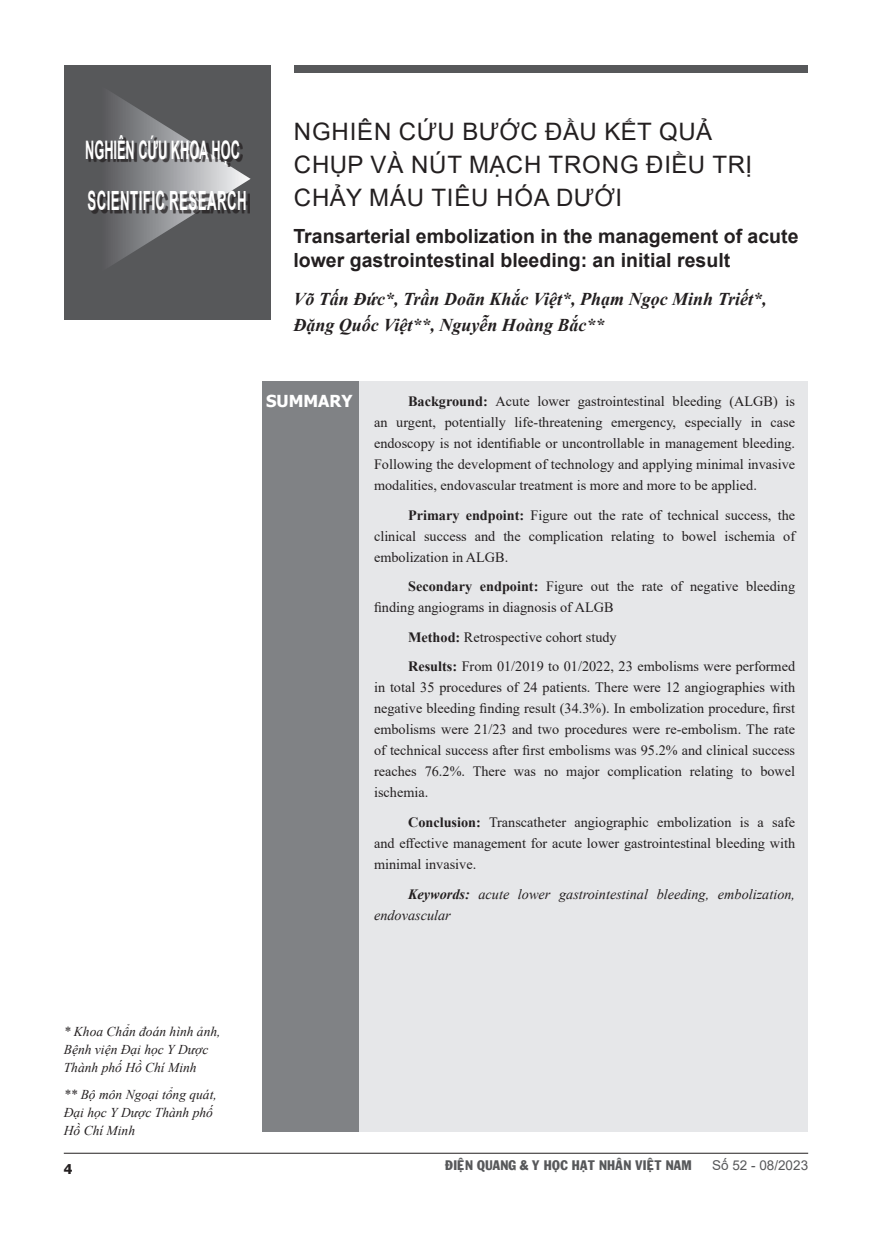
<style>
.page{position:relative;width:872px;height:1234px;background:#fff}
.page>*{position:absolute;margin:0;border:0;box-sizing:border-box;transform-origin:0 0}
.t1{font:700 26.4px "Arial";letter-spacing:.035em;color:#fff;scale:.5 1}
.t2{font:700 25.5px "Arial";color:#fff;scale:.5 1}
.t3{font:24px/33px "Arial";letter-spacing:.035em;color:#231f20}
.t4{font:700 19.5px/24px "Arial";color:#231f20}
.t5{font:italic 700 18px/25.5px "Times New Roman";color:#231f20}
.t6{font:700 16.5px "Tahoma";color:#fff}
.t7{font:14.25px/21px "Times New Roman";color:#231f20;text-align:justify}
.t8{font:italic 14.25px/21px "Times New Roman";color:#231f20}
.chuthichtacgia{font:italic 13.5px "Times New Roman";color:#231f20}
.t9{font:13.5px "VNI Franko";color:#57585a}
.t10{font:13.5px "Arial";color:#57585a}
.t11{font:700 13.5px "Tahoma";color:#231f20}
.s1{font-weight:700}
</style>
<div class="page">
<div style="left:64px;top:65px;width:206px;height:255px;background:#57585a"></div>
<svg style="left:111px;top:93px;width:140px;height:172px"></svg>
<div style="left:88px;top:137px;width:155px;height:30px;background:#231f20;opacity:.75"></div>
<div style="left:90px;top:193px;width:160px;height:21px;background:#231f20;opacity:.75"></div>
<div style="left:294px;top:65px;width:514px;height:8px;background:#57585a"></div>
<div style="left:263px;top:381px;width:545px;height:750px;background:#e6e7e9"></div>
<div style="left:262px;top:381px;width:96px;height:750px;background:#808285"></div>
<hr style="left:64px;top:1152px;width:744px;height:1px;background:#231f20">
<p class="t2" style="left:85px;top:131px;width:311px">NGHIÊN CỨU KHOA HỌC</p>
<p class="t1" style="left:87px;top:182px;width:320px">SCIENTIFIC RESEARCH</p>
<p class="t3" style="left:294px;top:115px;width:420px">NGHIÊN CỨU BƯỚC ĐẦU KẾT QUẢ</p>
<p class="t3" style="left:294px;top:148px;width:460px">CHỤP VÀ NÚT MẠCH TRONG ĐIỀU TRỊ<br>CHẢY MÁU TIÊU HÓA DƯỚI</p>
<p class="t4" style="left:293px;top:224px;width:506px">Transarterial embolization in the management of acute lower gastrointestinal bleeding: an initial result</p>
<p class="t5" style="left:293px;top:286px;width:474px">Võ Tấn Đức*, Trần Doãn Khắc Việt*, Phạm Ngọc Minh Triết*,<br>Đặng Quốc Việt**, Nguyễn Hoàng Bắc**</p>
<p class="t6" style="left:266px;top:390px;width:88px">SUMMARY</p>
<p class="t7" style="left:374px;top:390px;width:422px;text-indent:34px"><span class="s1">Background:</span> Acute lower gastrointestinal bleeding (ALGB) is an urgent, potentially life-threatening emergency, especially in case endoscopy is not identifiable or uncontrollable in management bleeding.<br>Following the development of technology and applying minimal invasive modalities, endovascular treatment is more and more to be applied.</p>
<p class="t7" style="left:374px;top:504px;width:422px;text-indent:34px"><span class="s1">Primary endpoint:</span> Figure out the rate of technical success, the clinical success and the complication relating to bowel ischemia of embolization in ALGB.</p>
<p class="t7" style="left:374px;top:575px;width:422px;text-indent:34px"><span class="s1">Secondary endpoint:</span> Figure out the rate of negative bleeding finding angiograms in diagnosis of ALGB</p>
<p class="t7" style="left:408px;top:626px;width:210px"><span class="s1">Method:</span> Retrospective cohort study</p>
<p class="t7" style="left:374px;top:655px;width:422px;text-indent:34px"><span class="s1">Results:</span> From 01/2019 to 01/2022, 23 embolisms were performed in total 35 procedures of 24 patients. There were 12 angiographies with negative bleeding finding result (34.3%). In embolization procedure, first embolisms were 21/23 and two procedures were re-embolism. The rate of technical success after first embolisms was 95.2% and clinical success reaches 76.2%. There was no major complication relating to bowel ischemia.</p>
<p class="t7" style="left:374px;top:811px;width:422px;text-indent:34px"><span class="s1">Conclusion:</span> Transcatheter angiographic embolization is a safe and effective management for acute lower gastrointestinal bleeding with minimal invasive.</p>
<p class="t8" style="left:374px;top:882px;width:422px;text-indent:34px"><span class="s1">Keywords:</span> acute lower gastrointestinal bleeding, embolization, endovascular</p>
<p class="chuthichtacgia" style="left:64px;top:1022px;width:158px">* Khoa Chẩn đoán hình ảnh,</p>
<p class="chuthichtacgia" style="left:64px;top:1040px;width:146px">Bệnh viện Đại học Y Dược</p>
<p class="chuthichtacgia" style="left:64px;top:1058px;width:134px">Thành phố Hồ Chí Minh</p>
<p class="chuthichtacgia" style="left:64px;top:1084px;width:155px">** Bộ môn Ngoại tổng quát,</p>
<p class="chuthichtacgia" style="left:64px;top:1102px;width:151px">Đại học Y Dược Thành phố</p>
<p class="chuthichtacgia" style="left:64px;top:1120px;width:73px">Hồ Chí Minh</p>
<p class="t11" style="left:64px;top:1158px;width:10px">4</p>
<p class="t9" style="left:445px;top:1154px;width:248px">ÑIEÄN QUANG &amp; Y HOÏC HAÏT NHAÂN VIEÄT NAM</p>
<p class="t10" style="left:712px;top:1155px;width:98px">Số 52 - 08/2023</p>
</div>
